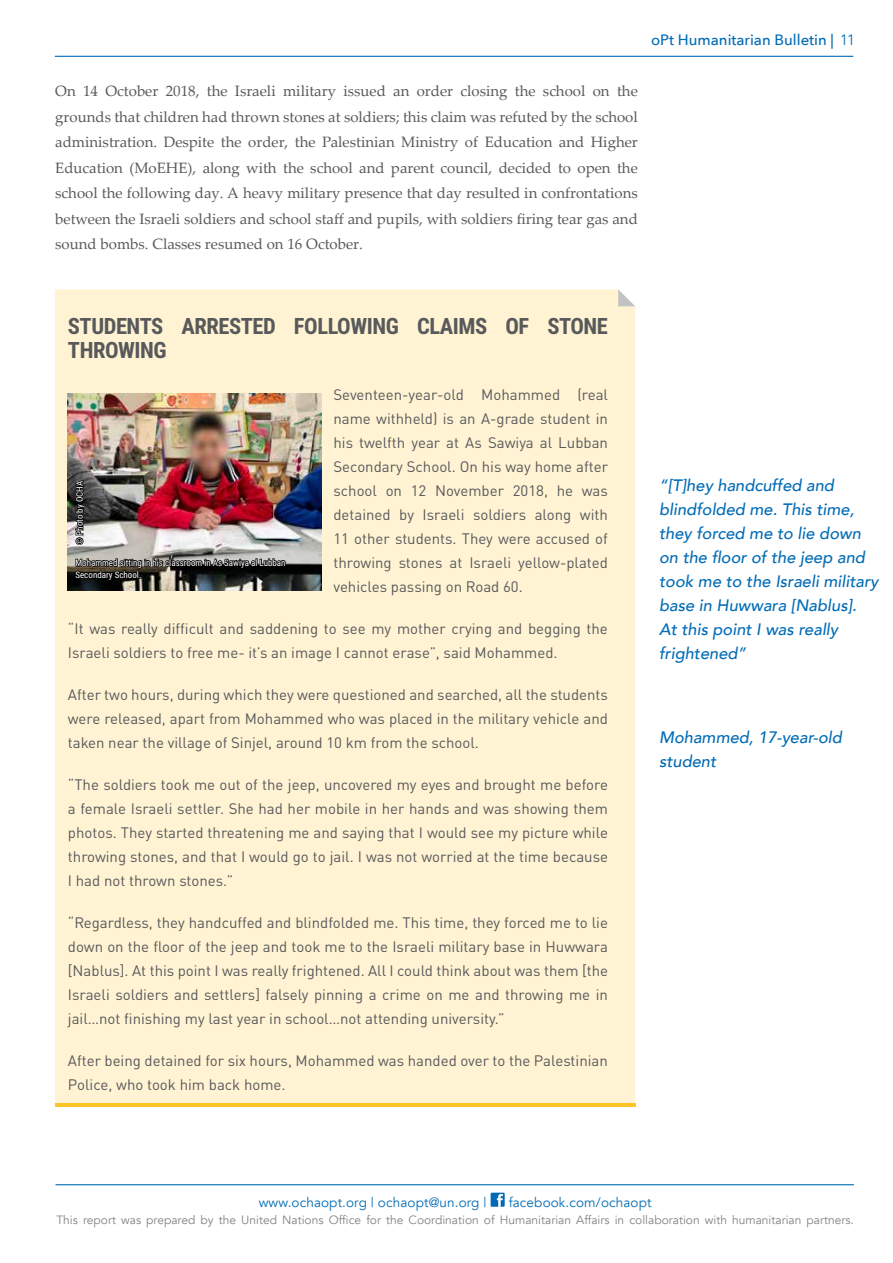
<style>
.page{position:relative;width:893px;height:1263px;background:#fff}
.page>*{position:absolute;margin:0;border:0;box-sizing:border-box;transform-origin:0 0}
.t1{font:700 22.5px/24px "Roboto Condensed";letter-spacing:-.02em;color:#58595b}
.t2{font:italic 500 16.5px/24px "Avenir";color:#036cb6}
.t3{font:15px/24px "DIN Pro";color:#58595b;text-align:justify}
.t4{font:15px/25.5px "Palatino Linotype";color:#58595b;text-align:justify}
.t5{font:500 15px "Avenir Next";color:#036cb6}
.t6{font:13.5px "Avenir";letter-spacing:.01em;color:#036cb6}
.t7{font:12px "Avenir";color:#808285}
.t8{font:9px/12px "Roboto Condensed";color:#fff}
.s1{font-family:"Avenir Next Condensed";font-weight:400}
</style>
<div class="page">
<hr style="left:56px;top:1184px;width:798px;height:1px;background:#036cb6">
<hr style="left:55px;top:56px;width:798px;height:1px;background:#036cb6">
<div style="left:491px;top:1193px;width:14px;height:14px;background:#006ab6"></div>
<svg style="left:497px;top:1194px;width:6px;height:13px"></svg>
<div style="left:55px;top:289px;width:580px;height:814px;background:#fff3d3"></div>
<svg style="left:618px;top:289px;width:17px;height:17px"></svg>
<hr style="left:55px;top:1103px;width:580px;height:4px;background:#ffc425">
<img style="left:68px;top:393px;width:254px;height:197px">
<img style="left:74px;top:479px;width:212px;height:110px">
<p class="t5" style="left:651px;top:27px;width:205px">oPt Humanitarian Bulletin | <span class="s1">11</span></p>
<p class="t4" style="left:55px;top:78px;width:584px">On 14 October 2018, the Israeli military issued an order closing the school on the grounds that children had thrown stones at soldiers; this claim was refuted by the school administration. Despite the order, the Palestinian Ministry of Education and Higher Education (MoEHE), along with the school and parent council, decided to open the school the following day. A heavy military presence that day resulted in confrontations between the Israeli soldiers and school staff and pupils, with soldiers firing tear gas and sound bombs. Classes resumed on 16 October.</p>
<h1 class="t1" style="left:68px;top:313px;width:542px">STUDENTS ARRESTED FOLLOWING CLAIMS OF STONE<br>THROWING</h1>
<p class="t3" style="left:333px;top:381px;width:276px">Seventeen-year-old Mohammed (real name withheld) is an A-grade student in his twelfth year at As Sawiya al Lubban Secondary School. On his way home after school on 12 November 2018, he was detained by Israeli soldiers along with 11 other students. They were accused of throwing stones at Israeli yellow-plated vehicles passing on Road 60.</p>
<p class="t3" style="left:68px;top:615px;width:541px">“It was really difficult and saddening to see my mother crying and begging the<br>Israeli soldiers to free me- it’s an image I cannot erase”, said Mohammed.</p>
<p class="t3" style="left:68px;top:681px;width:541px">After two hours, during which they were questioned and searched, all the students were released, apart from Mohammed who was placed in the military vehicle and taken near the village of Sinjel, around 10 km from the school.</p>
<p class="t3" style="left:68px;top:771px;width:542px">“The soldiers took me out of the jeep, uncovered my eyes and brought me before a female Israeli settler. She had her mobile in her hands and was showing them photos. They started threatening me and saying that I would see my picture while throwing stones, and that I would go to jail. I was not worried at the time because I had not thrown stones.”</p>
<p class="t3" style="left:68px;top:909px;width:542px">“Regardless, they handcuffed and blindfolded me. This time, they forced me to lie down on the floor of the jeep and took me to the Israeli military base in Huwwara [Nablus]. At this point I was really frightened. All I could think about was them [the Israeli soldiers and settlers] falsely pinning a crime on me and throwing me in jail…not finishing my last year in school…not attending university.”</p>
<p class="t3" style="left:68px;top:1047px;width:541px">After being detained for six hours, Mohammed was handed over to the Palestinian<br>Police, who took him back home.</p>
<p class="t8" style="left:73px;top:545px;width:65px;rotate:-90deg">© Photo by OCHA</p>
<p class="t8" style="left:75px;top:556px;width:212px">Mohammed sitting in his classroom in As Sawiya al Lubban<br>Secondary School.</p>
<p class="t2" style="left:659px;top:473px;width:221px">“[T]hey handcuffed and blindfolded me. This time, they forced me to lie down on the floor of the jeep and took me to the Israeli military base in Huwwara [Nablus].<br>At this point I was really frightened”</p>
<p class="t2" style="left:659px;top:725px;width:184px">Mohammed, 17-year-old student</p>
<p class="t6" style="left:259px;top:1194px;width:229px">www.ochaopt.org | ochaopt@un.org |</p>
<p class="t6" style="left:509px;top:1194px;width:144px">facebook.com/ochaopt</p>
<p class="t7" style="left:56px;top:1213px;width:799px">This report was prepared by the United Nations Office for the Coordination of Humanitarian Affairs in collaboration with humanitarian partners.</p>
</div>
